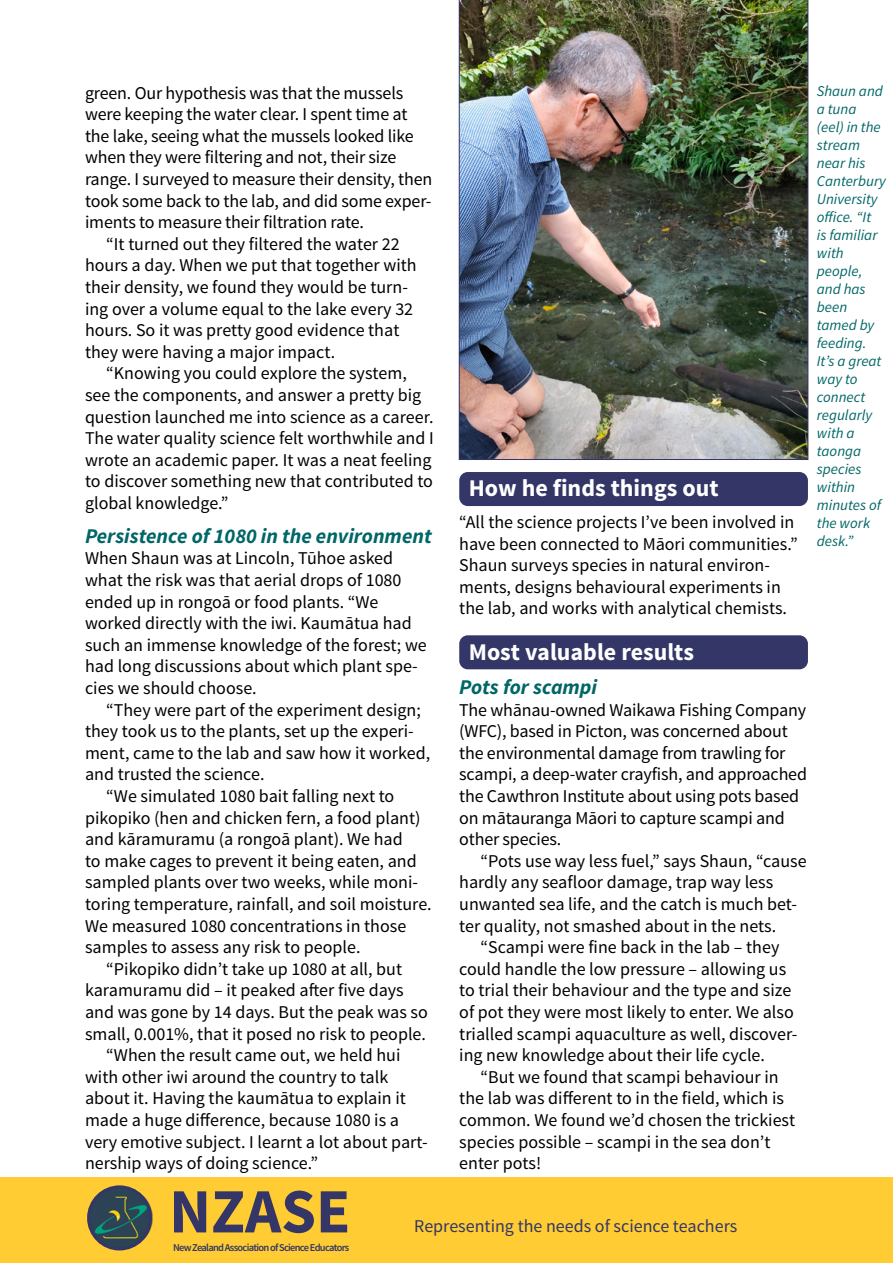
<style>
.page{position:relative;width:893px;height:1263px;background:#fff}
.page>*{position:absolute;margin:0;border:0;box-sizing:border-box;transform-origin:0 0}
.t1{font:700 63px "Source Sans Pro";color:#333666}
.t2{font:700 24px "Source Sans Pro";color:#fff}
.t3{font:italic 700 21px "Source Sans Pro";color:#066}
.t4{font:18px/21.6px "Source Sans Pro";color:#000}
.t5{font:18px "Source Sans Pro";color:#333666}
.t6{font:italic 15px/18px "Source Sans Pro";color:#066}
.t7{font:600 10.5px "Source Sans Pro";letter-spacing:-.07em;color:#333666}
</style>
<div class="page">
<div style="left:0;top:1178px;width:893px;height:85px;background:#fc3"></div>
<img style="left:87px;top:1186px;width:66px;height:65px">
<div style="left:87px;top:1185px;width:65px;height:65px;border:3px solid #333666;border-radius:50%"></div>
<div style="left:459px;top:635px;width:349px;height:34px;background:#333666;border-radius:9px"></div>
<div style="left:459px;top:472px;width:349px;height:34px;background:#333666;border-radius:9px"></div>
<img style="left:459px;top:0;width:349px;height:460px">
<p class="t4" style="left:85px;top:82px;width:349px">green. Our hypothesis was that the mussels were keeping the water clear. I spent time at the lake, seeing what the mussels looked like when they were filtering and not, their size range. I surveyed to measure their density, then took some back to the lab, and did some exper&shy;iments to measure their filtration rate.</p>
<p class="t4" style="left:85px;top:233px;width:333px;text-indent:21px">“It turned out they filtered the water 22 hours a day. When we put that together with their density, we found they would be turn&shy;ing over a volume equal to the lake every 32 hours. So it was pretty good evidence that they were having a major impact.</p>
<p class="t4" style="left:85px;top:363px;width:350px;text-indent:21px">“Knowing you could explore the system, see the components, and answer a pretty big question launched me into science as a career.<br>The water quality science felt worthwhile and I wrote an academic paper. It was a neat feeling to discover something new that contributed to global knowledge.”</p>
<p class="t3" style="left:85px;top:522px;width:348px">Persistence of 1080 in the environment</p>
<p class="t4" style="left:85px;top:548px;width:343px">When Shaun was at Lincoln, Tūhoe asked what the risk was that aerial drops of 1080 ended up in rongoā or food plants. “We worked directly with the iwi. Kaumātua had such an immense knowledge of the forest; we had long discussions about which plant spe&shy;cies we should choose.</p>
<p class="t4" style="left:85px;top:699px;width:347px;text-indent:21px">“They were part of the experiment design; they took us to the plants, set up the experi&shy;ment, came to the lab and saw how it worked, and trusted the science.</p>
<p class="t4" style="left:85px;top:785px;width:348px;text-indent:21px">“We simulated 1080 bait falling next to pikopiko (hen and chicken fern, a food plant) and kāramuramu (a rongoā plant). We had<br>to make cages to prevent it being eaten, and sampled plants over two weeks, while moni&shy;toring temperature, rainfall, and soil moisture.<br>We measured 1080 concentrations in those samples to assess any risk to people.</p>
<p class="t4" style="left:85px;top:958px;width:344px;text-indent:21px">“Pikopiko didn’t take up 1080 at all, but karamuramu did – it peaked after five days and was gone by 14 days. But the peak was so small, 0.001%, that it posed no risk to people.</p>
<p class="t4" style="left:85px;top:1045px;width:344px;text-indent:21px">“When the result came out, we held hui with other iwi around the country to talk about it. Having the kaumātua to explain it made a huge difference, because 1080 is a very emotive subject. I learnt a lot about part&shy;nership ways of doing science.”</p>
<p class="t2" style="left:469px;top:473px;width:251px">How he finds things out</p>
<p class="t4" style="left:459px;top:512px;width:340px">“All the science projects I’ve been involved in have been connected to Māori communities.” Shaun surveys species in natural environ&shy;ments, designs behavioural experiments in the lab, and works with analytical chemists.</p>
<p class="t2" style="left:469px;top:636px;width:227px">Most valuable results</p>
<p class="t3" style="left:459px;top:674px;width:139px">Pots for scampi</p>
<p class="t4" style="left:459px;top:699px;width:349px">The whānau-owned Waikawa Fishing Company (WFC), based in Picton, was concerned about the environmental damage from trawling for scampi, a deep-water crayfish, and approached the Cawthron Institute about using pots based on mātauranga Māori to capture scampi and other species.</p>
<p class="t4" style="left:459px;top:850px;width:349px;text-indent:21px">“Pots use way less fuel,” says Shaun, “cause hardly any seafloor damage, trap way less unwanted sea life, and the catch is much bet&shy;ter quality, not smashed about in the nets.</p>
<p class="t4" style="left:459px;top:937px;width:340px;text-indent:21px">“Scampi were fine back in the lab – they could handle the low pressure – allowing us to trial their behaviour and the type and size of pot they were most likely to enter. We also trialled scampi aquaculture as well, discover&shy;ing new knowledge about their life cycle.</p>
<p class="t4" style="left:459px;top:1066px;width:337px;text-indent:21px">“But we found that scampi behaviour in the lab was different to in the field, which is common. We found we’d chosen the trickiest species possible – scampi in the sea don’t enter pots!</p>
<h1 class="t1" style="left:169px;top:1171px;width:183px">NZASE</h1>
<p class="t7" style="left:173px;top:1241px;width:178px">New Zealand Association of Science Educators</p>
<p class="t5" style="left:414px;top:1215px;width:325px">Representing the needs of science teachers</p>
<p class="t6" style="left:817px;top:82px;width:71px">Shaun and a tuna (eel) in the stream near his<br>Canterbury<br>University office. “It<br>is familiar with people, and has been tamed by feeding.<br>It’s a great way to connect regularly with a taonga species within minutes of the work desk.”</p>
</div>
